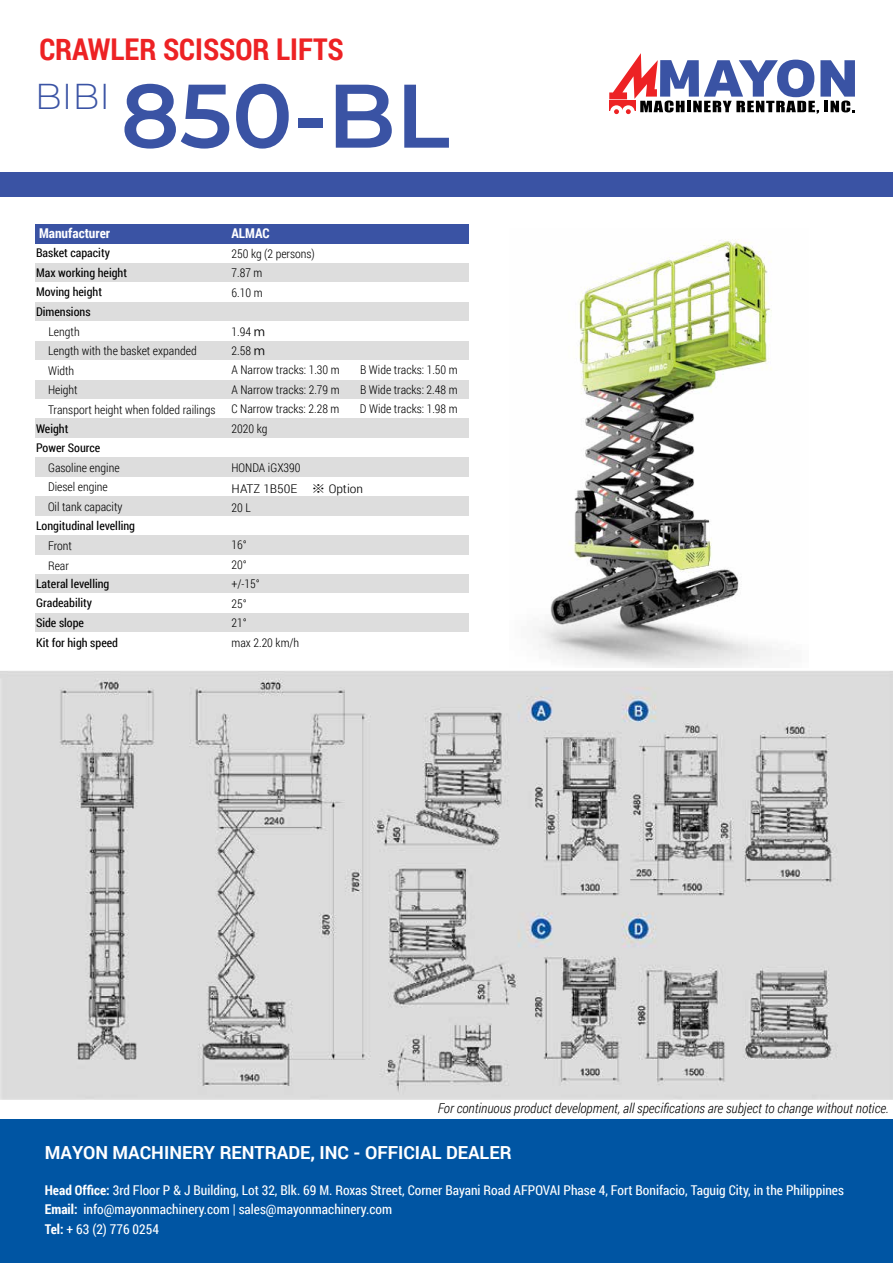
<style>
.page{position:relative;width:893px;height:1263px;background:#fff}
.page>*{position:absolute;margin:0;border:0;box-sizing:border-box;transform-origin:0 0}
.t1{font:600 90px "Montserrat";color:#3a53a4}
.t2{font:300 36px "Montserrat";color:#3a53a4}
.t3{font:700 30px "Roboto Condensed";color:#ed2224}
.t4{font:700 18px "Roboto";color:#fff}
.t5{font:13.5px/19.5px "Roboto Condensed";color:#fff}
.t6{font:italic 300 13.5px "Roboto Condensed";color:#000}
.t7{font:700 13.5px "Roboto Condensed";color:#fff}
.t8{font:300 12px/19.2px "Roboto Condensed";color:#000}
.t9{font:12px/19.5px "Roboto Condensed";color:#000}
.s1{font-family:"Koz Go Pr 6 N";font-weight:400}
.s2{font-weight:700}
</style>
<div class="page">
<div style="left:35px;top:574px;width:434px;height:20px;background:#ddd"></div>
<div style="left:35px;top:613px;width:434px;height:20px;background:#ddd"></div>
<div style="left:0;top:172px;width:893px;height:25px;background:#3a53a4"></div>
<div style="left:35px;top:224px;width:434px;height:20px;background:#3a53a4"></div>
<div style="left:35px;top:263px;width:434px;height:19px;background:#ddd"></div>
<div style="left:35px;top:302px;width:434px;height:19px;background:#ddd"></div>
<div style="left:35px;top:341px;width:434px;height:19px;background:#ddd"></div>
<div style="left:35px;top:380px;width:434px;height:19px;background:#ddd"></div>
<div style="left:35px;top:419px;width:434px;height:19px;background:#ddd"></div>
<div style="left:35px;top:457px;width:434px;height:20px;background:#ddd"></div>
<div style="left:35px;top:496px;width:434px;height:20px;background:#ddd"></div>
<div style="left:35px;top:535px;width:434px;height:20px;background:#ddd"></div>
<img style="left:538px;top:239px;width:234px;height:429px">
<div style="left:0;top:1119px;width:893px;height:144px;background:#0055a3"></div>
<img style="left:0;top:671px;width:893px;height:428px">
<svg style="left:609px;top:53px;width:246px;height:62px"></svg>
<h3 class="t3" style="left:39px;top:29px;width:306px">CRAWLER SCISSOR LIFTS</h3>
<h2 class="t2" style="left:35px;top:71px;width:77px">BIBI</h2>
<h1 class="t1" style="left:121px;top:52px;width:330px">850-BL</h1>
<p class="t7" style="left:39px;top:224px;width:73px">Manufacturer</p>
<p class="t7" style="left:231px;top:224px;width:40px">ALMAC</p>
<p class="t8" style="left:231px;top:243px;width:85px">250 kg (2 persons)<br>7.87 m</p>
<p class="t9" style="left:36px;top:243px;width:93px">Basket capacity<br>Max working height<br>Moving height<br>Dimensions</p>
<p class="t8" style="left:48px;top:341px;width:150px">Length with the basket expanded<br>Width</p>
<p class="t8" style="left:231px;top:282px;width:33px">6.10 m</p>
<p class="t8" style="left:49px;top:321px;width:33px">Length</p>
<p class="t8" style="left:231px;top:321px;width:36px">1.94 <span class="s1">ｍ</span></p>
<p class="t8" style="left:231px;top:341px;width:110px">2.58 <span class="s1">ｍ<br></span>A Narrow tracks: 1.30 m</p>
<p class="t8" style="left:360px;top:360px;width:99px">B Wide tracks: 1.50 m</p>
<p class="t8" style="left:48px;top:380px;width:31px">Height</p>
<p class="t8" style="left:48px;top:399px;width:169px">Transport height when folded railings</p>
<p class="t8" style="left:231px;top:379px;width:110px">A Narrow tracks: 2.79 m</p>
<p class="t8" style="left:360px;top:379px;width:99px">B Wide tracks: 2.48 m</p>
<p class="t8" style="left:231px;top:399px;width:109px">C Narrow tracks: 2.28 m</p>
<p class="t8" style="left:360px;top:399px;width:99px">D Wide tracks: 1.98 m</p>
<p class="t9" style="left:36px;top:418px;width:66px">Weight<br>Power Source</p>
<p class="t8" style="left:48px;top:458px;width:73px">Gasoline engine<br>Diesel engine</p>
<p class="t9" style="left:36px;top:515px;width:101px">Longitudinal levelling</p>
<p class="t8" style="left:48px;top:535px;width:25px;line-height:20.2px">Front<br>Rear</p>
<p class="t9" style="left:36px;top:574px;width:75px">Lateral levelling</p>
<p class="t8" style="left:231px;top:418px;width:37px">2020 kg</p>
<p class="t8" style="left:231px;top:456px;width:133px;line-height:21.8px">HONDA iGX390<br>HATZ 1B50E<span class="s1">　※</span> Option</p>
<p class="t8" style="left:48px;top:496px;width:76px">Oil tank capacity</p>
<p class="t8" style="left:232px;top:498px;width:21px">20 L</p>
<p class="t8" style="left:231px;top:535px;width:30px">16°<br>20° +/-15°</p>
<p class="t9" style="left:36px;top:592px;width:58px">Gradeability</p>
<p class="t8" style="left:231px;top:593px;width:17px">25°</p>
<p class="t9" style="left:36px;top:613px;width:50px">Side slope</p>
<p class="t8" style="left:231px;top:613px;width:17px">21°</p>
<p class="t9" style="left:36px;top:632px;width:84px">Kit for high speed</p>
<p class="t8" style="left:231px;top:632px;width:69px">max 2.20 km/h</p>
<p class="t6" style="left:438px;top:1098px;width:453px">For continuous product development, all specifications are subject to change without notice.</p>
<h3 class="t4" style="left:45px;top:1140px;width:468px">MAYON MACHINERY RENTRADE, INC - OFFICIAL DEALER</h3>
<p class="t5" style="left:45px;top:1180px;width:801px"><span class="s2">Head Office:</span> 3rd Floor P &amp; J Building, Lot 32, Blk. 69 M. Roxas Street, Corner Bayani Road AFPOVAI Phase 4, Fort Bonifacio, Taguig City, in the Philippines<br><span class="s2">Email:</span> info@mayonmachinery.com | sales@mayonmachinery.com<br><span class="s2">Tel:</span> + 63 (2) 776 0254</p>
</div>
